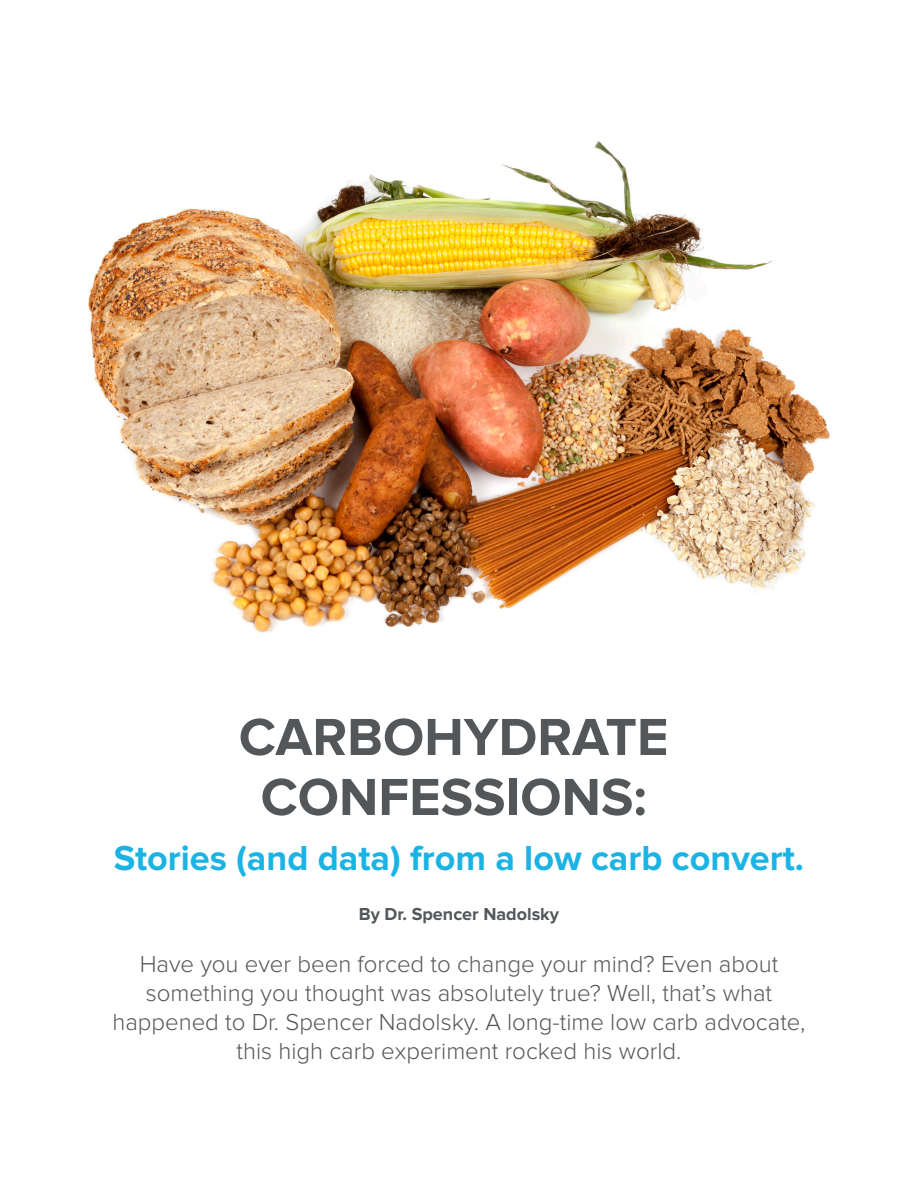
<style>
.page{position:relative;width:918px;height:1188px;background:#fff}
.page>*{position:absolute;margin:0;border:0;box-sizing:border-box;transform-origin:0 0}
.t1{font:700 54px/60px "Proxima Nova";color:#545759;text-align:center}
.t2{font:700 36px "Proxima Nova";color:#1ab3e4}
.PN_Body{font:300 24px/28.8px "Proxima Nova";color:#545759;text-align:center}
.t3{font:700 18px "Proxima Nova";color:#545759}
</style>
<div class="page">
<img style="left:88px;top:141px;width:742px;height:492px">
<p class="t1" style="left:239px;top:709px;width:431px">CARBOHYDRATE<br>CONFESSIONS:</p>
<p class="t2" style="left:114px;top:842px;width:692px">Stories (and data) from a low carb convert.</p>
<p class="t3" style="left:359px;top:906px;width:202px">By Dr. Spencer Nadolsky</p>
<p class="PN_Body" style="left:112px;top:951px;width:695px">Have you ever been forced to change your mind? Even about something you thought was absolutely true? Well, that’s what happened to Dr. Spencer Nadolsky. A long-time low carb advocate, this high carb experiment rocked his world.</p>
</div>
